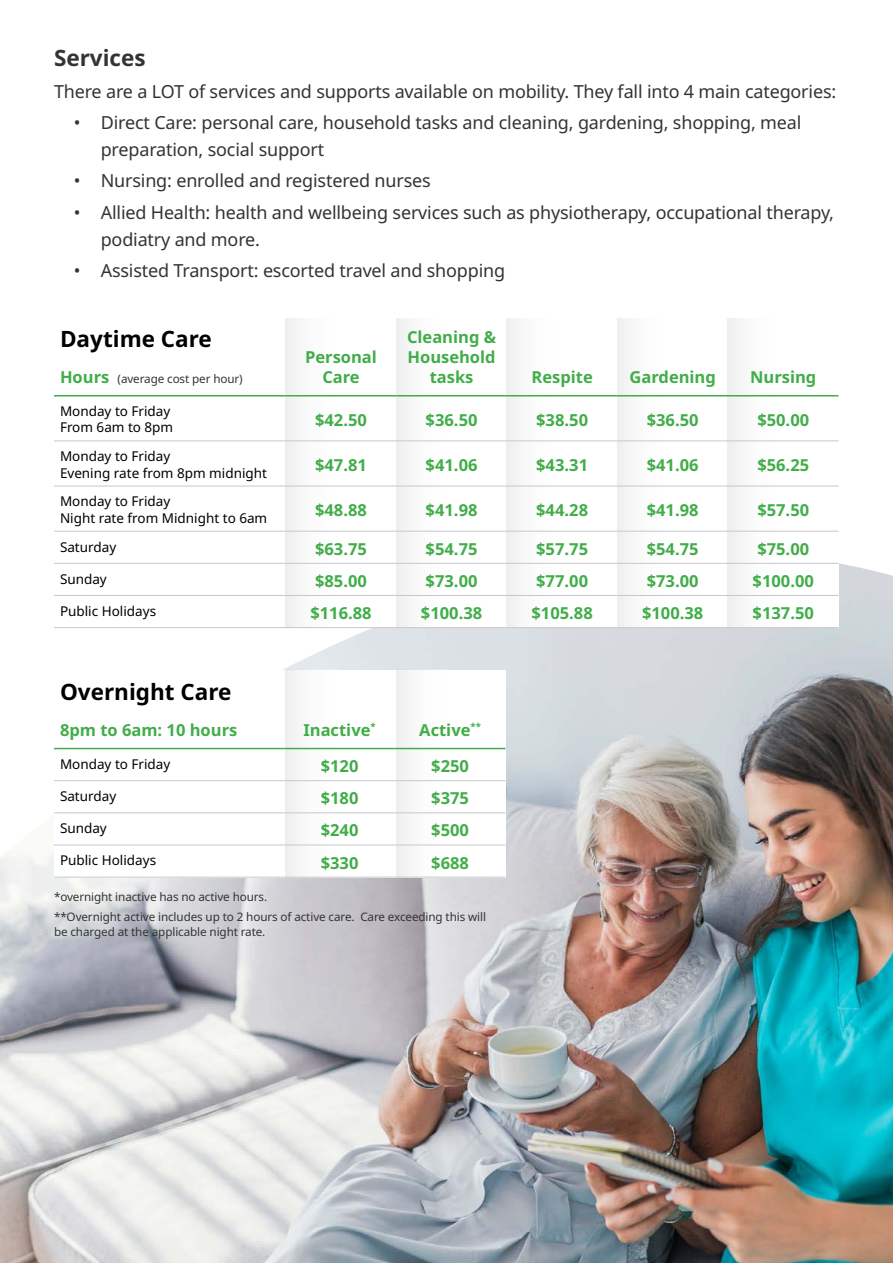
<style>
.page{position:relative;width:893px;height:1263px;background:#fff}
.page>*{position:absolute;margin:0;border:0;box-sizing:border-box;transform-origin:0 0}
.t1{font:700 22.5px "Noto Sans";color:#000}
.t2{font:700 22.5px "Noto Sans";color:#333}
.t3{font:18px/27px "Noto Sans";letter-spacing:-.01em;color:#333}
.t4{font:700 16.5px/19.8px "Noto Sans";color:#41ad49;text-align:center}
.t5{font:13.5px/16.2px "Noto Sans";color:#000}
.t6{font:11.7px/19.2px "Noto Sans";letter-spacing:-.01em;color:#333}
.s1{font-weight:700;font-size:16.5px;color:#41ad49}
</style>
<div class="page">
<img style="left:0;top:563px;width:893px;height:700px">
<div style="left:54px;top:319px;width:784px;height:309px;background:#fff"></div>
<div style="left:286px;top:319px;width:51px;height:309px;background:#fafbfb"></div>
<div style="left:396px;top:319px;width:52px;height:309px;background:#fafafb"></div>
<div style="left:507px;top:319px;width:51px;height:309px;background:#fafbfb"></div>
<div style="left:617px;top:319px;width:52px;height:309px;background:#fafafb"></div>
<div style="left:728px;top:319px;width:52px;height:309px;background:#fafafb"></div>
<hr style="left:54px;top:395px;width:232px;height:1px;background:#41ad49">
<hr style="left:286px;top:395px;width:110px;height:1px;background:#41ad49">
<hr style="left:396px;top:395px;width:111px;height:1px;background:#41ad49">
<hr style="left:507px;top:395px;width:110px;height:1px;background:#41ad49">
<hr style="left:617px;top:395px;width:111px;height:1px;background:#41ad49">
<hr style="left:728px;top:395px;width:110px;height:1px;background:#41ad49">
<hr style="left:54px;top:441px;width:232px;height:1px;background:#c7c8ca">
<hr style="left:286px;top:441px;width:110px;height:1px;background:#c7c8ca">
<hr style="left:396px;top:441px;width:111px;height:1px;background:#c7c8ca">
<hr style="left:507px;top:441px;width:110px;height:1px;background:#c7c8ca">
<hr style="left:617px;top:441px;width:111px;height:1px;background:#c7c8ca">
<hr style="left:728px;top:441px;width:110px;height:1px;background:#c7c8ca">
<hr style="left:54px;top:486px;width:232px;height:1px;background:#c7c8ca">
<hr style="left:286px;top:486px;width:110px;height:1px;background:#c7c8ca">
<hr style="left:396px;top:486px;width:111px;height:1px;background:#c7c8ca">
<hr style="left:507px;top:486px;width:110px;height:1px;background:#c7c8ca">
<hr style="left:617px;top:486px;width:111px;height:1px;background:#c7c8ca">
<hr style="left:728px;top:486px;width:110px;height:1px;background:#c7c8ca">
<hr style="left:54px;top:531px;width:232px;height:1px;background:#c7c8ca">
<hr style="left:286px;top:531px;width:110px;height:1px;background:#c7c8ca">
<hr style="left:396px;top:531px;width:111px;height:1px;background:#c7c8ca">
<hr style="left:507px;top:531px;width:110px;height:1px;background:#c7c8ca">
<hr style="left:617px;top:531px;width:111px;height:1px;background:#c7c8ca">
<hr style="left:728px;top:531px;width:110px;height:1px;background:#c7c8ca">
<hr style="left:54px;top:563px;width:232px;height:1px;background:#c7c8ca">
<hr style="left:286px;top:563px;width:110px;height:1px;background:#c7c8ca">
<hr style="left:396px;top:563px;width:111px;height:1px;background:#c7c8ca">
<hr style="left:507px;top:563px;width:110px;height:1px;background:#c7c8ca">
<hr style="left:617px;top:563px;width:111px;height:1px;background:#c7c8ca">
<hr style="left:728px;top:563px;width:110px;height:1px;background:#c7c8ca">
<hr style="left:54px;top:595px;width:232px;height:1px;background:#c7c8ca">
<hr style="left:286px;top:595px;width:110px;height:1px;background:#c7c8ca">
<hr style="left:396px;top:595px;width:111px;height:1px;background:#c7c8ca">
<hr style="left:507px;top:595px;width:110px;height:1px;background:#c7c8ca">
<hr style="left:617px;top:595px;width:111px;height:1px;background:#c7c8ca">
<hr style="left:728px;top:595px;width:110px;height:1px;background:#c7c8ca">
<hr style="left:54px;top:627px;width:232px;height:1px;background:#c7c8ca">
<hr style="left:286px;top:627px;width:110px;height:1px;background:#c7c8ca">
<hr style="left:396px;top:627px;width:111px;height:1px;background:#c7c8ca">
<hr style="left:507px;top:627px;width:110px;height:1px;background:#c7c8ca">
<hr style="left:617px;top:627px;width:111px;height:1px;background:#c7c8ca">
<hr style="left:728px;top:627px;width:110px;height:1px;background:#c7c8ca">
<div style="left:54px;top:670px;width:451px;height:207px;background:#fff"></div>
<div style="left:286px;top:670px;width:51px;height:207px;background:#fafafa"></div>
<div style="left:396px;top:670px;width:52px;height:207px;background:#fafafb"></div>
<hr style="left:54px;top:780px;width:230px;height:1px;background:#c7c8ca">
<hr style="left:284px;top:780px;width:111px;height:1px;background:#c7c8ca">
<hr style="left:395px;top:780px;width:110px;height:1px;background:#c7c8ca">
<hr style="left:54px;top:812px;width:230px;height:1px;background:#c7c8ca">
<hr style="left:284px;top:812px;width:111px;height:1px;background:#c7c8ca">
<hr style="left:395px;top:812px;width:110px;height:1px;background:#c7c8ca">
<hr style="left:54px;top:845px;width:230px;height:1px;background:#c7c8ca">
<hr style="left:284px;top:845px;width:111px;height:1px;background:#c7c8ca">
<hr style="left:395px;top:845px;width:110px;height:1px;background:#c7c8ca">
<hr style="left:54px;top:877px;width:230px;height:1px;background:#c7c8ca">
<hr style="left:284px;top:877px;width:111px;height:1px;background:#c7c8ca">
<hr style="left:395px;top:877px;width:110px;height:1px;background:#c7c8ca">
<hr style="left:54px;top:748px;width:230px;height:1px;background:#41ad49">
<hr style="left:284px;top:748px;width:111px;height:1px;background:#41ad49">
<hr style="left:395px;top:748px;width:110px;height:1px;background:#41ad49">
<p class="t2" style="left:54px;top:42px;width:93px">Services</p>
<p class="t3" style="left:54px;top:78px;width:784px">There are a LOT of services and supports available on mobility. They fall into 4 main categories:</p>
<p class="t3" style="left:101px;top:109px;width:702px;text-indent:-27px">• Direct Care: personal care, household tasks and cleaning, gardening, shopping, meal preparation, social support</p>
<p class="t3" style="left:74px;top:168px;width:359px">• Nursing: enrolled and registered nurses</p>
<p class="t3" style="left:101px;top:199px;width:735px;text-indent:-27px">• Allied Health: health and wellbeing services such as physiotherapy, occupational therapy, podiatry and more.</p>
<p class="t3" style="left:74px;top:257px;width:433px">• Assisted Transport: escorted travel and shopping</p>
<p class="t1" style="left:60px;top:323px;width:153px">Daytime Care</p>
<p class="t6" style="left:60px;top:369px;width:184px"><span class="s1">Hours</span> (average cost per hour)</p>
<p class="t4" style="left:305px;top:348px;width:73px">Personal<br>Care</p>
<p class="t4" style="left:407px;top:328px;width:91px">Cleaning &amp;<br>Household tasks</p>
<p class="t4" style="left:531px;top:367px;width:63px">Respite</p>
<p class="t4" style="left:629px;top:367px;width:88px">Gardening</p>
<p class="t4" style="left:750px;top:367px;width:68px">Nursing</p>
<p class="t5" style="left:60px;top:403px;width:115px">Monday to Friday<br>From 6am to 8pm</p>
<p class="t4" style="left:315px;top:410px;width:53px">$42.50</p>
<p class="t4" style="left:426px;top:410px;width:53px">$36.50</p>
<p class="t4" style="left:536px;top:410px;width:53px">$38.50</p>
<p class="t4" style="left:647px;top:410px;width:53px">$36.50</p>
<p class="t4" style="left:757px;top:410px;width:53px">$50.00</p>
<p class="t5" style="left:60px;top:449px;width:208px">Monday to Friday<br>Evening rate from 8pm midnight</p>
<p class="t4" style="left:315px;top:455px;width:53px">$47.81</p>
<p class="t4" style="left:426px;top:455px;width:53px">$41.06</p>
<p class="t4" style="left:536px;top:455px;width:53px">$43.31</p>
<p class="t4" style="left:647px;top:455px;width:53px">$41.06</p>
<p class="t4" style="left:757px;top:455px;width:53px">$56.25</p>
<p class="t5" style="left:60px;top:494px;width:209px">Monday to Friday<br>Night rate from Midnight to 6am</p>
<p class="t4" style="left:315px;top:501px;width:53px">$48.88</p>
<p class="t4" style="left:426px;top:501px;width:53px">$41.98</p>
<p class="t4" style="left:536px;top:501px;width:53px">$44.28</p>
<p class="t4" style="left:647px;top:501px;width:53px">$41.98</p>
<p class="t4" style="left:757px;top:501px;width:53px">$57.50</p>
<p class="t5" style="left:60px;top:539px;width:58px">Saturday</p>
<p class="t4" style="left:315px;top:539px;width:53px">$63.75</p>
<p class="t4" style="left:426px;top:539px;width:53px">$54.75</p>
<p class="t4" style="left:536px;top:539px;width:53px">$57.75</p>
<p class="t4" style="left:647px;top:539px;width:53px">$54.75</p>
<p class="t4" style="left:757px;top:539px;width:53px">$75.00</p>
<p class="t5" style="left:60px;top:571px;width:48px">Sunday</p>
<p class="t4" style="left:315px;top:571px;width:53px">$85.00</p>
<p class="t4" style="left:426px;top:571px;width:53px">$73.00</p>
<p class="t4" style="left:536px;top:571px;width:53px">$77.00</p>
<p class="t4" style="left:647px;top:571px;width:53px">$73.00</p>
<p class="t4" style="left:753px;top:571px;width:63px">$100.00</p>
<p class="t5" style="left:60px;top:603px;width:98px">Public Holidays</p>
<p class="t4" style="left:310px;top:604px;width:63px">$116.88</p>
<p class="t4" style="left:421px;top:604px;width:63px">$100.38</p>
<p class="t4" style="left:531px;top:604px;width:63px">$105.88</p>
<p class="t4" style="left:642px;top:604px;width:63px">$100.38</p>
<p class="t4" style="left:753px;top:604px;width:63px">$137.50</p>
<p class="t1" style="left:60px;top:676px;width:173px">Overnight Care</p>
<p class="t4" style="left:60px;top:720px;width:179px">8pm to 6am: 10 hours</p>
<p class="t4" style="left:303px;top:720px;width:74px">Inactive<sup>*</sup></p>
<p class="t4" style="left:419px;top:720px;width:63px">Active<sup>**</sup></p>
<p class="t5" style="left:60px;top:756px;width:112px">Monday to Friday</p>
<p class="t4" style="left:321px;top:757px;width:39px">$120</p>
<p class="t4" style="left:431px;top:757px;width:39px">$250</p>
<p class="t5" style="left:60px;top:788px;width:58px">Saturday</p>
<p class="t4" style="left:321px;top:789px;width:39px">$180</p>
<p class="t4" style="left:431px;top:789px;width:39px">$375</p>
<p class="t5" style="left:60px;top:820px;width:48px">Sunday</p>
<p class="t4" style="left:321px;top:821px;width:39px">$240</p>
<p class="t4" style="left:431px;top:821px;width:39px">$500</p>
<p class="t5" style="left:60px;top:853px;width:98px">Public Holidays</p>
<p class="t4" style="left:321px;top:853px;width:39px">$330</p>
<p class="t4" style="left:431px;top:853px;width:39px">$688</p>
<p class="t6" style="left:54px;top:888px;width:434px">*overnight inactive has no active hours.<br>**Overnight active includes up to 2 hours of active care. Care exceeding this will</p>
<p class="t6" style="left:54px;top:922px;width:213px">be charged at the applicable night rate.</p>
</div>
